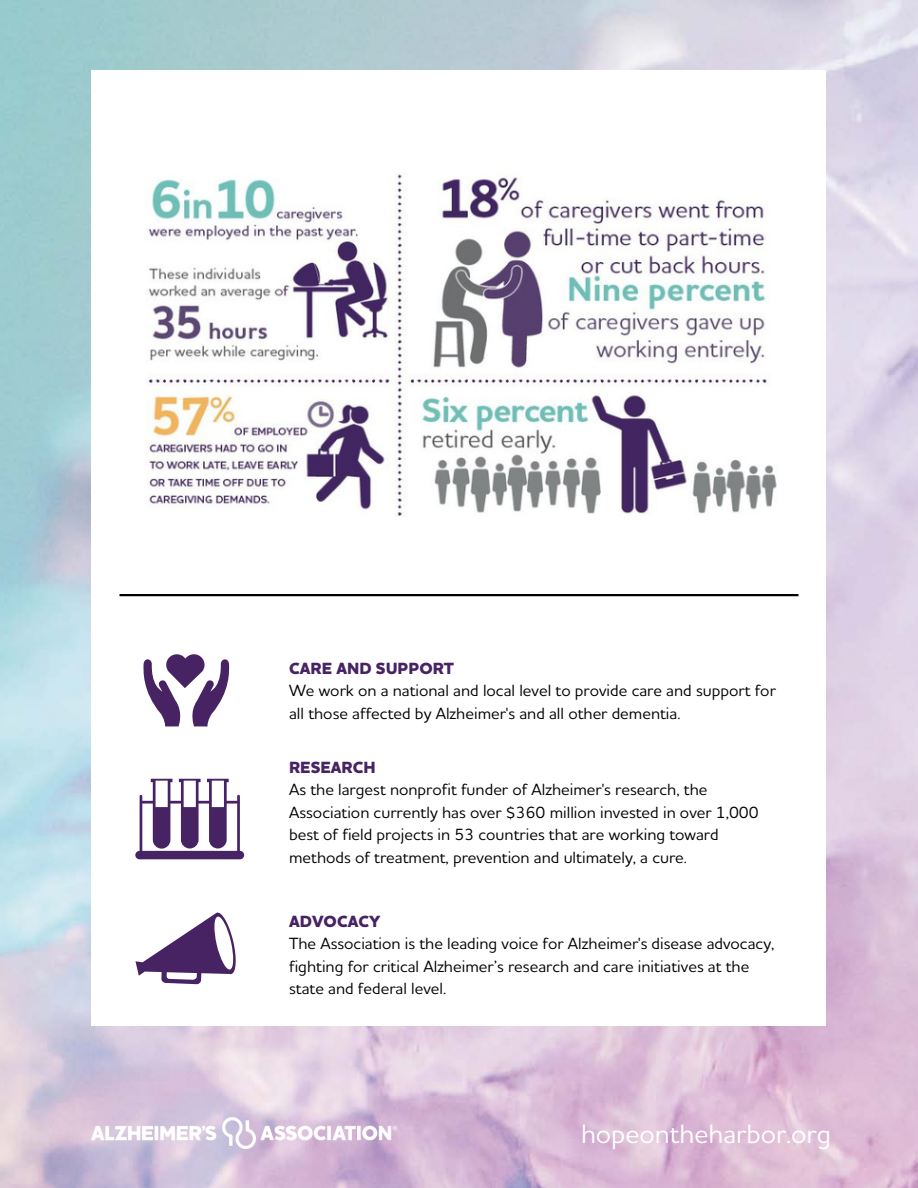
<style>
.page{position:relative;width:918px;height:1188px;background:#fff}
.page>*{position:absolute;margin:0;border:0;box-sizing:border-box;transform-origin:0 0}
.t1{font:500 27px "Houschka Alt Pro";color:#fff}
.t2{font:500 16.5px/22.5px "Houschka Alt Pro";color:#000}
.t3{font:800 16.5px "Houschka Alt Pro";color:#482364}
</style>
<div class="page">
<img style="left:92px;top:1117px;width:305px;height:32px">
<hr style="left:120px;top:594px;width:678px;height:2px;background:#000">
<svg style="left:135px;top:912px;width:101px;height:72px"></svg>
<svg style="left:135px;top:779px;width:109px;height:80px"></svg>
<svg style="left:143px;top:654px;width:87px;height:72px"></svg>
<img style="left:147px;top:174px;width:630px;height:342px">
<p class="t3" style="left:289px;top:657px;width:166px">CARE AND SUPPORT</p>
<p class="t2" style="left:289px;top:679px;width:488px">We work on a national and local level to provide care and support for</p>
<p class="t2" style="left:289px;top:701px;width:393px">all those affected by Alzheimer's and all other dementia.</p>
<p class="t3" style="left:289px;top:757px;width:88px">RESEARCH</p>
<p class="t2" style="left:289px;top:778px;width:471px">As the largest nonprofit funder of Alzheimer's research, the Association currently has over $360 million invested in over 1,000 best of field projects in 53 countries that are working toward methods of treatment, prevention and ultimately, a cure.</p>
<p class="t3" style="left:289px;top:911px;width:93px">ADVOCACY</p>
<p class="t2" style="left:289px;top:932px;width:487px">The Association is the leading voice for Alzheimer's disease advocacy,</p>
<p class="t2" style="left:289px;top:954px;width:462px">fighting for critical Alzheimer’s research and care initiatives at the state and federal level.</p>
<p class="t1" style="left:581px;top:1116px;width:252px">hopeontheharbor.org</p>
</div>
